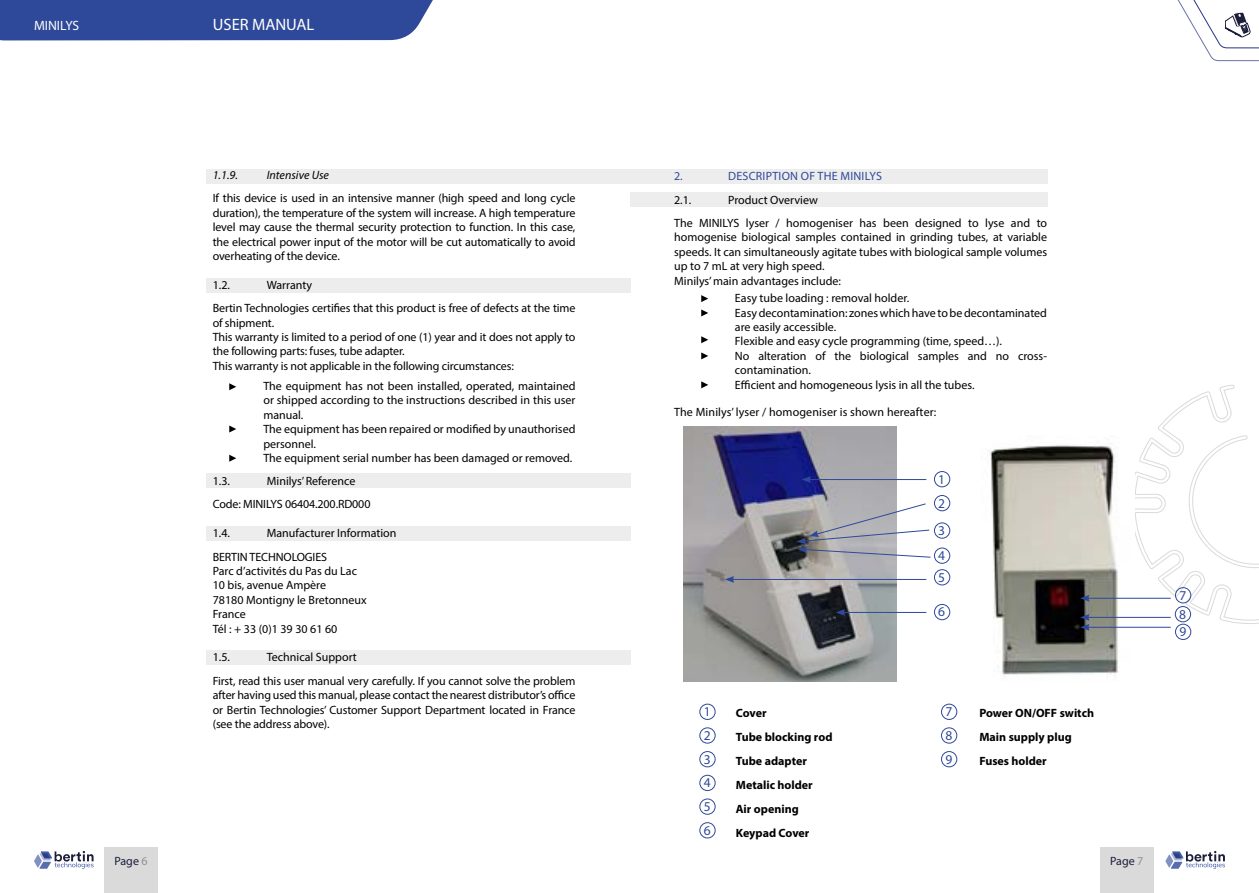
<style>
.page{position:relative;width:1259px;height:893px;background:#fff}
.page>*{position:absolute;margin:0;border:0;box-sizing:border-box;transform-origin:0 0}
.t1{font:16.5px "Myriad Pro";color:#fff}
.t2{font:13.5px/23.7px "Myriad Pro";color:#2e4999;text-align:justify}
.t3{font:13.5px "Myriad Pro";color:#fff}
.t4{font:12px/14.4px "Myriad Pro";color:#000}
.t5{font:700 12px/24px "Myriad Pro";color:#000}
.t6{font:12px "Myriad Pro";letter-spacing:.02em;color:#2e4999}
.t7{font:italic 12px "Myriad Pro";color:#000}
.t8{font:12px "Myriad Pro";color:#1b1d3a}
.s1{color:#929292}
</style>
<div class="page">
<div style="left:0;top:0;width:433px;height:40px;background:#2e4999"></div>
<div style="left:1100px;top:848px;width:53px;height:45px;background:#dadada"></div>
<div style="left:104px;top:848px;width:54px;height:45px;background:#dadada"></div>
<svg style="left:1165px;top:851px;width:60px;height:18px"></svg>
<svg style="left:34px;top:851px;width:60px;height:18px"></svg>
<svg style="left:1135px;top:385px;width:124px;height:239px"></svg>
<svg style="left:1177px;top:0;width:82px;height:61px"></svg>
<div style="left:630px;top:169px;width:418px;height:14px;background:#ededed"></div>
<img style="left:683px;top:426px;width:213px;height:255px">
<div style="left:630px;top:192px;width:418px;height:14px;background:#ededed"></div>
<div style="left:206px;top:169px;width:424px;height:14px;background:#ededed"></div>
<div style="left:206px;top:278px;width:424px;height:14px;background:#ededed"></div>
<div style="left:206px;top:474px;width:424px;height:14px;background:#ededed"></div>
<div style="left:206px;top:526px;width:424px;height:14px;background:#ededed"></div>
<div style="left:206px;top:651px;width:424px;height:14px;background:#ededed"></div>
<svg style="left:229px;top:383px;width:7px;height:7px"></svg>
<svg style="left:229px;top:425px;width:7px;height:7px"></svg>
<svg style="left:229px;top:455px;width:7px;height:7px"></svg>
<svg style="left:701px;top:295px;width:7px;height:7px"></svg>
<svg style="left:701px;top:309px;width:7px;height:7px"></svg>
<svg style="left:701px;top:336px;width:7px;height:7px"></svg>
<svg style="left:701px;top:352px;width:7px;height:7px"></svg>
<svg style="left:701px;top:381px;width:7px;height:7px"></svg>
<img style="left:990px;top:445px;width:145px;height:230px">
<hr style="left:808px;top:479px;width:118px;height:1px;background:#2e4999">
<svg style="left:801px;top:476px;width:10px;height:7px"></svg>
<hr style="left:732px;top:579px;width:194px;height:1px;background:#2e4999">
<svg style="left:725px;top:576px;width:9px;height:7px"></svg>
<hr style="left:843px;top:612px;width:83px;height:1px;background:#2e4999">
<svg style="left:835px;top:609px;width:10px;height:7px"></svg>
<hr style="left:1087px;top:627px;width:83px;height:1px;background:#2e4999">
<hr style="left:1087px;top:617px;width:83px;height:1px;background:#2e4999">
<svg style="left:1080px;top:614px;width:9px;height:17px"></svg>
<hr style="left:1087px;top:598px;width:83px;height:1px;background:#2e4999">
<svg style="left:1080px;top:595px;width:9px;height:7px"></svg>
<svg style="left:796px;top:503px;width:135px;height:55px"></svg>
<div style="left:934px;top:471px;width:16px;height:16px;border:1px solid #2e4999;border-radius:50%"></div>
<div style="left:934px;top:522px;width:16px;height:17px;border:1px solid #2e4999;border-radius:50%"></div>
<div style="left:934px;top:569px;width:16px;height:16px;border:1px solid #2e4999;border-radius:50%"></div>
<div style="left:1175px;top:587px;width:16px;height:16px;border:1px solid #2e4999;border-radius:50%"></div>
<div style="left:934px;top:495px;width:16px;height:16px;border:1px solid #2e4999;border-radius:50%"></div>
<div style="left:934px;top:548px;width:16px;height:16px;border:1px solid #2e4999;border-radius:50%"></div>
<div style="left:1175px;top:606px;width:16px;height:16px;border:1px solid #2e4999;border-radius:50%"></div>
<div style="left:934px;top:604px;width:16px;height:16px;border:1px solid #2e4999;border-radius:50%"></div>
<div style="left:1175px;top:624px;width:16px;height:16px;border:1px solid #2e4999;border-radius:50%"></div>
<div style="left:699px;top:704px;width:16px;height:16px;border:1px solid #2e4999;border-radius:50%"></div>
<div style="left:699px;top:727px;width:16px;height:16px;border:1px solid #2e4999;border-radius:50%"></div>
<div style="left:699px;top:751px;width:16px;height:16px;border:1px solid #2e4999;border-radius:50%"></div>
<div style="left:699px;top:775px;width:16px;height:16px;border:1px solid #2e4999;border-radius:50%"></div>
<div style="left:699px;top:799px;width:16px;height:16px;border:1px solid #2e4999;border-radius:50%"></div>
<div style="left:699px;top:822px;width:16px;height:16px;border:1px solid #2e4999;border-radius:50%"></div>
<div style="left:941px;top:704px;width:16px;height:16px;border:1px solid #2e4999;border-radius:50%"></div>
<div style="left:941px;top:727px;width:16px;height:16px;border:1px solid #2e4999;border-radius:50%"></div>
<div style="left:941px;top:751px;width:16px;height:16px;border:1px solid #2e4999;border-radius:50%"></div>
<p class="t3" style="left:34px;top:17px;width:47px">MINILYS</p>
<h1 class="t1" style="left:213px;top:15px;width:103px">USER MANUAL</h1>
<p class="t7" style="left:213px;top:167px;width:27px">1.1.9.</p>
<p class="t7" style="left:267px;top:167px;width:64px">Intensive Use</p>
<p class="t4" style="left:213px;top:191px;width:364px;text-align:justify">If this device is used in an intensive manner (high speed and long cycle duration), the temperature of the system will increase. A high temperature level may cause the thermal security protection to function. In this case, the electrical power input of the motor will be cut automatically to avoid overheating of the device.</p>
<p class="t4" style="left:213px;top:277px;width:19px">1.2.</p>
<p class="t4" style="left:213px;top:273px;width:364px;line-height:23.4px;text-indent:54px">Warranty<br>Bertin Technologies certifies that this product is free of defects at the time</p>
<p class="t4" style="left:213px;top:315px;width:364px">of shipment.<br>This warranty is limited to a period of one (1) year and it does not apply to the following parts: fuses, tube adapter.<br>This warranty is not applicable in the following circumstances:</p>
<p class="t4" style="left:263px;top:379px;width:313px">The equipment has not been installed, operated, maintained or shipped according to the instructions described in this user manual.<br>The equipment has been repaired or modified by unauthorised personnel.<br>The equipment serial number has been damaged or removed.</p>
<p class="t4" style="left:213px;top:469px;width:159px;line-height:23.4px;text-indent:54px">Minilys’ Reference<br>Code: MINILYS 06404.200.RD000</p>
<p class="t4" style="left:213px;top:526px;width:19px">1.4.</p>
<p class="t4" style="left:213px;top:474px;width:19px">1.3.</p>
<p class="t4" style="left:213px;top:521px;width:185px;line-height:23.4px;text-indent:54px">Manufacturer Information<br>BERTIN TECHNOLOGIES</p>
<p class="t4" style="left:213px;top:564px;width:156px">Parc d’activités du Pas du Lac<br>10 bis, avenue Ampère<br>78180 Montigny le Bretonneux<br>France<br>Tél : + 33 (0)1 39 30 61 60</p>
<p class="t4" style="left:213px;top:650px;width:19px">1.5.</p>
<p class="t4" style="left:213px;top:645px;width:364px;line-height:23.4px;text-indent:54px">Technical Support<br>First, read this user manual very carefully. If you cannot solve the problem</p>
<p class="t4" style="left:213px;top:688px;width:364px;text-align:justify">after having used this manual, please contact the nearest distributor’s office or Bertin Technologies’ Customer Support Department located in France (see the address above).</p>
<p class="t6" style="left:674px;top:169px;width:10px">2.</p>
<p class="t6" style="left:728px;top:169px;width:155px">DESCRIPTION OF THE MINILYS</p>
<p class="t4" style="left:674px;top:192px;width:19px">2.1.</p>
<p class="t4" style="left:674px;top:188px;width:374px;line-height:23.4px;text-indent:54px">Product Overview<br>The MINILYS lyser / homogeniser has been designed to lyse and to</p>
<p class="t4" style="left:674px;top:230px;width:374px">homogenise biological samples contained in grinding tubes, at variable speeds. It can simultaneously agitate tubes with biological sample volumes up to 7 mL at very high speed.<br>Minilys’ main advantages include:</p>
<p class="t4" style="left:735px;top:291px;width:313px">Easy tube loading : removal holder.<br>Easy decontamination: zones which have to be decontaminated are easily accessible.<br>Flexible and easy cycle programming (time, speed…).<br>No alteration of the biological samples and no cross&shy;contamination.<br>Efficient and homogeneous lysis in all the tubes.</p>
<p class="t4" style="left:674px;top:405px;width:264px">The Minilys’ lyser / homogeniser is shown hereafter:</p>
<p class="t2" style="left:938px;top:467px;width:8px">1</p>
<p class="t2" style="left:938px;top:491px;width:8px">2</p>
<p class="t2" style="left:938px;top:518px;width:8px">3</p>
<p class="t2" style="left:938px;top:565px;width:8px">5</p>
<p class="t2" style="left:938px;top:543px;width:8px">4</p>
<p class="t2" style="left:1179px;top:583px;width:8px">7</p>
<p class="t2" style="left:938px;top:600px;width:8px">6</p>
<p class="t2" style="left:1179px;top:605px;width:9px;line-height:17.7px">8<br>9</p>
<p class="t2" style="left:703px;top:700px;width:8px">1<br>2<br>3<br>4<br>5<br>6</p>
<p class="t2" style="left:945px;top:700px;width:8px">7<br>8<br>9</p>
<p class="t5" style="left:736px;top:700px;width:98px">Cover<br>Tube blocking rod<br>Tube adapter<br>Metalic holder<br>Air opening<br>Keypad Cover</p>
<p class="t5" style="left:979px;top:700px;width:116px">Power ON/OFF switch<br>Main supply plug<br>Fuses holder</p>
<p class="t8" style="left:114px;top:853px;width:35px">Page <span class="s1">6</span></p>
<p class="t8" style="left:1110px;top:853px;width:35px">Page <span class="s1">7</span></p>
</div>
